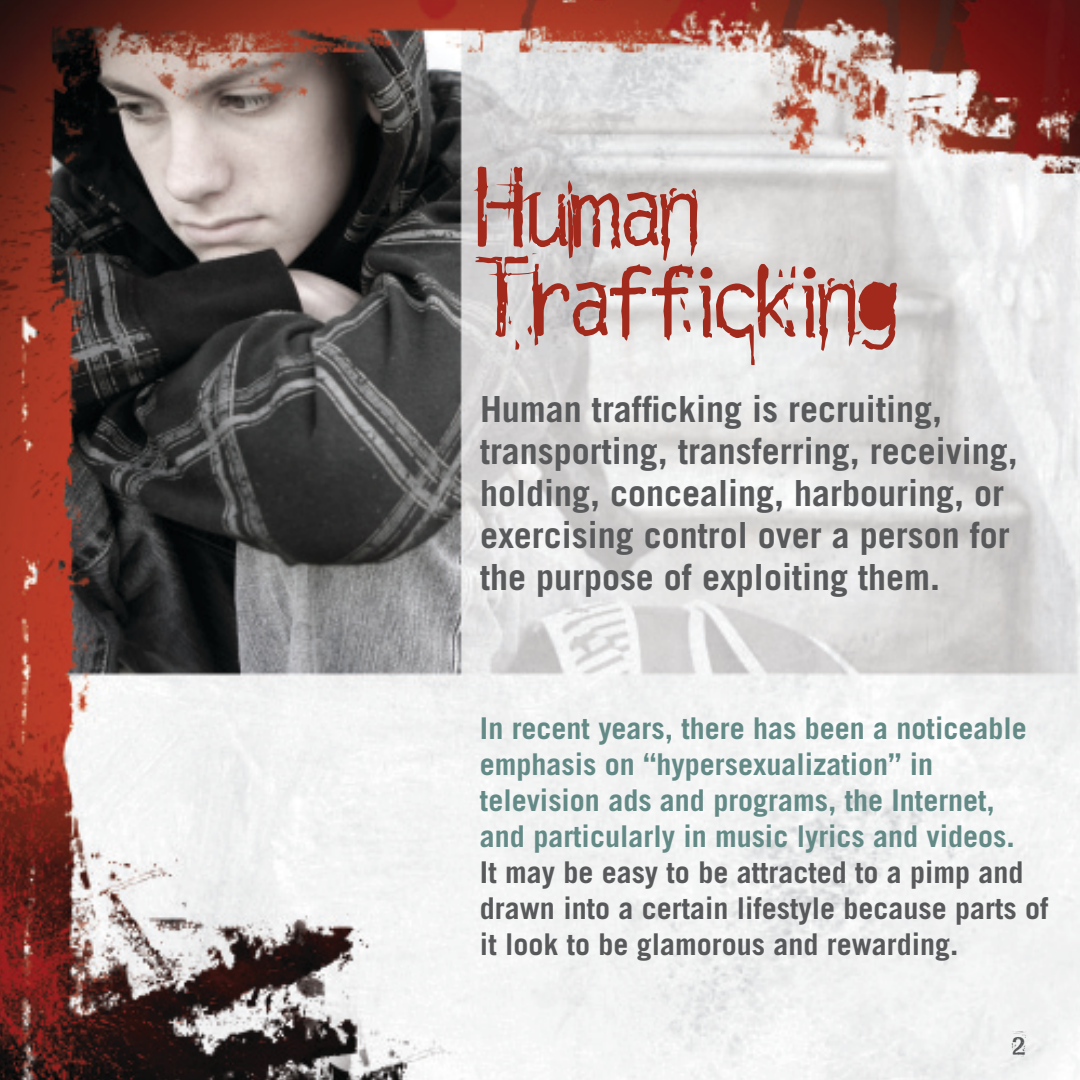
<style>
.page{position:relative;width:1080px;height:1080px;background:#fff}
.page>*{position:absolute;margin:0;border:0;box-sizing:border-box;transform-origin:0 0}
.t1{font:111px/90px "Escalido Gothico";color:#a12a1d}
.t2{font:700 36px/42px "Trade Gothic";color:#58595b}
.t3{font:700 30px/36px "Trade Gothic";color:#638a86}
.t4{font:700 30px/36px "Trade Gothic";color:#58595b}
.t5{font:27px "Hoosker Doo";color:#58595b}
</style>
<div class="page">
<img style="left:0;top:0;width:1080px;height:1080px">
<h1 class="t1" style="left:474px;top:166px;width:426px">Human<br>Trafficking</h1>
<p class="t2" style="left:480px;top:388px;width:539px">Human trafficking is recruiting, transporting, transferring, receiving, holding, concealing, harbouring, or exercising control over a person for the purpose of exploiting them.</p>
<p class="t3" style="left:480px;top:710px;width:548px">In recent years, there has been a noticeable emphasis on “hypersexualization” in television ads and programs, the Internet, and particularly in music lyrics and videos.</p>
<p class="t4" style="left:480px;top:854px;width:570px">It may be easy to be attracted to a pimp and drawn into a certain lifestyle because parts of it look to be glamorous and rewarding.</p>
<p class="t5" style="left:1012px;top:1022px;width:15px">2</p>
</div>
